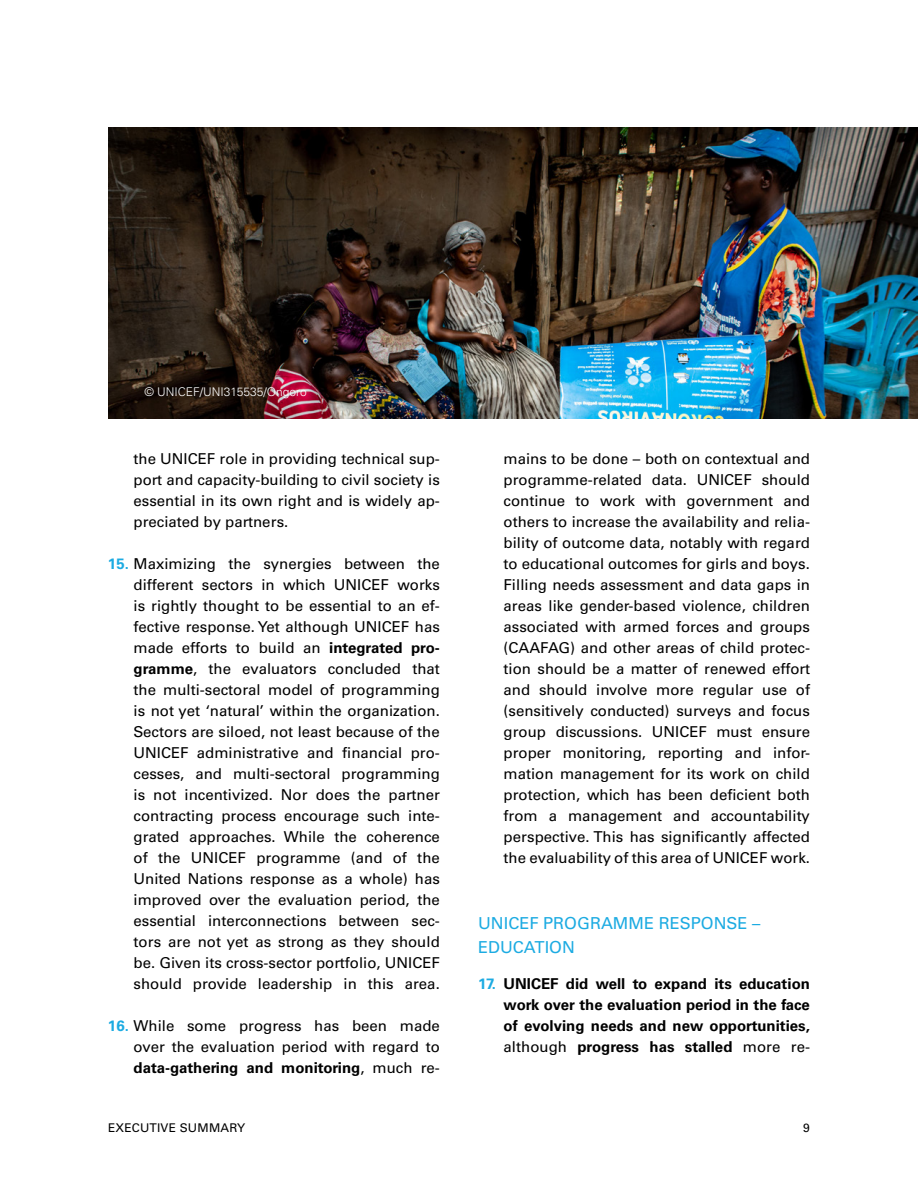
<style>
.page{position:relative;width:918px;height:1188px;background:#fff}
.page>*{position:absolute;margin:0;border:0;box-sizing:border-box;transform-origin:0 0}
.t1{font:16.5px/24px "Univers LT Pro 55 Roman";color:#1cabe2}
.t2{font:15px/21px "Univers LT Pro 55 Roman";color:#000;text-align:justify}
.t3{font:700 15px/21px "Univers LT Pro 65";color:#000;text-align:justify}
.t4{font:300 12px "Univers LT Pro 45";color:#fff}
.t5{font:12px "Univers LT Pro 55 Roman";letter-spacing:.015em;color:#000}
.s1{font-family:"Univers LT Pro 65";font-weight:700;color:#1cabe2}
.s2{font-family:"Univers LT Pro 65";font-weight:700}
.s3{font-family:"Univers LT Pro 55 Roman";font-weight:400}
.s4{color:#1cabe2}
</style>
<div class="page">
<img style="left:108px;top:128px;width:810px;height:291px">
<p class="t4" style="left:144px;top:384px;width:164px">© UNICEF/UNI315535/Ongoro</p>
<p class="t2" style="left:134px;top:448px;width:308px">the UNICEF role in providing technical sup&shy;port and capacity-building to civil society is essential in its own right and is widely ap&shy;preciated by partners.</p>
<p class="t2" style="left:134px;top:553px;width:308px;text-indent:-26px"><span class="s1">15.</span> Maximizing the synergies between the different sectors in which UNICEF works is rightly thought to be essential to an ef&shy;fective response. Yet although UNICEF has made efforts to build an <span class="s2">integrated pro&shy;gramme</span>, the evaluators concluded that the multi-sectoral model of programming is not yet ‘natural’ within the organization.<br>Sectors are siloed, not least because of the UNICEF administrative and financial pro&shy;cesses, and multi-sectoral programming is not incentivized. Nor does the partner contracting process encourage such inte&shy;grated approaches. While the coherence of the UNICEF programme (and of the United Nations response as a whole) has improved over the evaluation period, the essential interconnections between sec&shy;tors are not yet as strong as they should be. Given its cross-sector portfolio, UNICEF should provide leadership in this area.</p>
<p class="t2" style="left:108px;top:1015px;width:333px;text-align:right"><span class="s1">16.</span> While some progress has been made over the evaluation period with regard to</p>
<p class="t3" style="left:134px;top:1057px;width:308px">data-gathering and monitoring<span class="s3">, much re-</span></p>
<p class="t5" style="left:108px;top:1120px;width:139px">EXECUTIVE SUMMARY</p>
<p class="t2" style="left:504px;top:448px;width:308px">mains to be done – both on contextual and programme-related data. UNICEF should continue to work with government and others to increase the availability and relia&shy;bility of outcome data, notably with regard to educational outcomes for girls and boys.<br>Filling needs assessment and data gaps in areas like gender-based violence, children associated with armed forces and groups (CAAFAG) and other areas of child protec&shy;tion should be a matter of renewed effort and should involve more regular use of (sensitively conducted) surveys and focus group discussions. UNICEF must ensure proper monitoring, reporting and infor&shy;mation management for its work on child protection, which has been deficient both from a management and accountability perspective. This has significantly affected the evaluability of this area of UNICEF work.</p>
<p class="t1" style="left:478px;top:911px;width:284px">UNICEF PROGRAMME RESPONSE –<br>EDUCATION</p>
<p class="t3" style="left:504px;top:973px;width:308px;text-indent:-26px"><span class="s4">17.</span> UNICEF did well to expand its education work over the evaluation period in the face of evolving needs and new opportunities, <span class="s3">although</span> progress has stalled <span class="s3">more re-</span></p>
<p class="t5" style="left:803px;top:1120px;width:8px">9</p>
</div>
